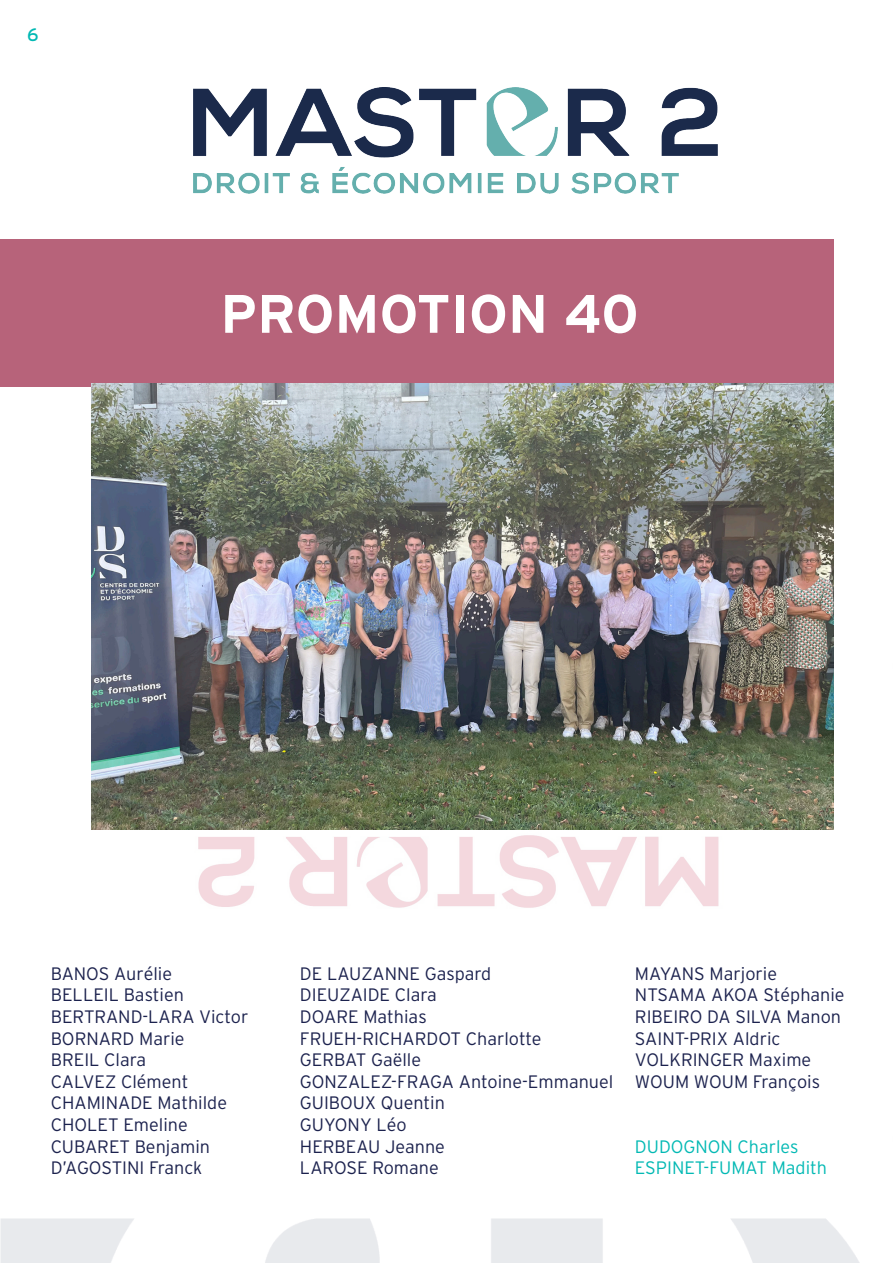
<style>
.page{position:relative;width:893px;height:1263px;background:#fff}
.page>*{position:absolute;margin:0;border:0;box-sizing:border-box;transform-origin:0 0}
.t1{font:700 54px "Interstate";color:#fff}
.t2{font:300 18px "Interstate";color:#1c224e}
.t3{font:300 18px "Interstate";color:#03b9b4}
.t4{font:18px "Interstate";color:#03b9b4}
</style>
<div class="page">
<img style="left:198px;top:708px;width:636px;height:284px">
<div style="left:0;top:239px;width:833px;height:148px;background:#b7637a"></div>
<img style="left:194px;top:87px;width:524px;height:106px">
<img style="left:91px;top:384px;width:742px;height:446px">
<p class="t4" style="left:27px;top:25px;width:13px">6</p>
<p class="t1" style="left:220px;top:284px;width:420px">PROMOTION 40</p>
<p class="t2" style="left:51px;top:963px;width:123px">BANOS Aurélie</p>
<p class="t2" style="left:51px;top:985px;width:135px">BELLEIL Bastien</p>
<p class="t2" style="left:51px;top:1006px;width:199px">BERTRAND-LARA Victor</p>
<p class="t2" style="left:51px;top:1028px;width:135px">BORNARD Marie</p>
<p class="t2" style="left:51px;top:1050px;width:97px">BREIL Clara</p>
<p class="t2" style="left:51px;top:1071px;width:139px">CALVEZ Clément</p>
<p class="t2" style="left:51px;top:1093px;width:178px">CHAMINADE Mathilde</p>
<p class="t2" style="left:51px;top:1114px;width:139px">CHOLET Emeline</p>
<p class="t2" style="left:51px;top:1136px;width:161px">CUBARET Benjamin</p>
<p class="t2" style="left:51px;top:1158px;width:153px">D’AGOSTINI Franck</p>
<p class="t2" style="left:300px;top:963px;width:193px">DE LAUZANNE Gaspard</p>
<p class="t2" style="left:300px;top:985px;width:138px">DIEUZAIDE Clara</p>
<p class="t2" style="left:300px;top:1006px;width:128px">DOARE Mathias</p>
<p class="t2" style="left:300px;top:1028px;width:243px">FRUEH-RICHARDOT Charlotte</p>
<p class="t2" style="left:300px;top:1050px;width:123px">GERBAT Gaëlle</p>
<p class="t2" style="left:300px;top:1071px;width:315px">GONZALEZ-FRAGA Antoine-Emmanuel</p>
<p class="t2" style="left:300px;top:1093px;width:147px">GUIBOUX Quentin</p>
<p class="t2" style="left:300px;top:1114px;width:108px">GUYONY Léo</p>
<p class="t2" style="left:300px;top:1136px;width:147px">HERBEAU Jeanne</p>
<p class="t2" style="left:300px;top:1158px;width:140px">LAROSE Romane</p>
<p class="t2" style="left:635px;top:963px;width:144px">MAYANS Marjorie</p>
<p class="t2" style="left:635px;top:985px;width:211px">NTSAMA AKOA Stéphanie</p>
<p class="t2" style="left:635px;top:1006px;width:208px">RIBEIRO DA SILVA Manon</p>
<p class="t2" style="left:635px;top:1028px;width:147px">SAINT-PRIX Aldric</p>
<p class="t2" style="left:635px;top:1050px;width:178px">VOLKRINGER Maxime</p>
<p class="t2" style="left:635px;top:1071px;width:187px">WOUM WOUM François</p>
<p class="t3" style="left:635px;top:1136px;width:165px">DUDOGNON Charles</p>
<p class="t3" style="left:635px;top:1158px;width:194px">ESPINET-FUMAT Madith</p>
</div>
